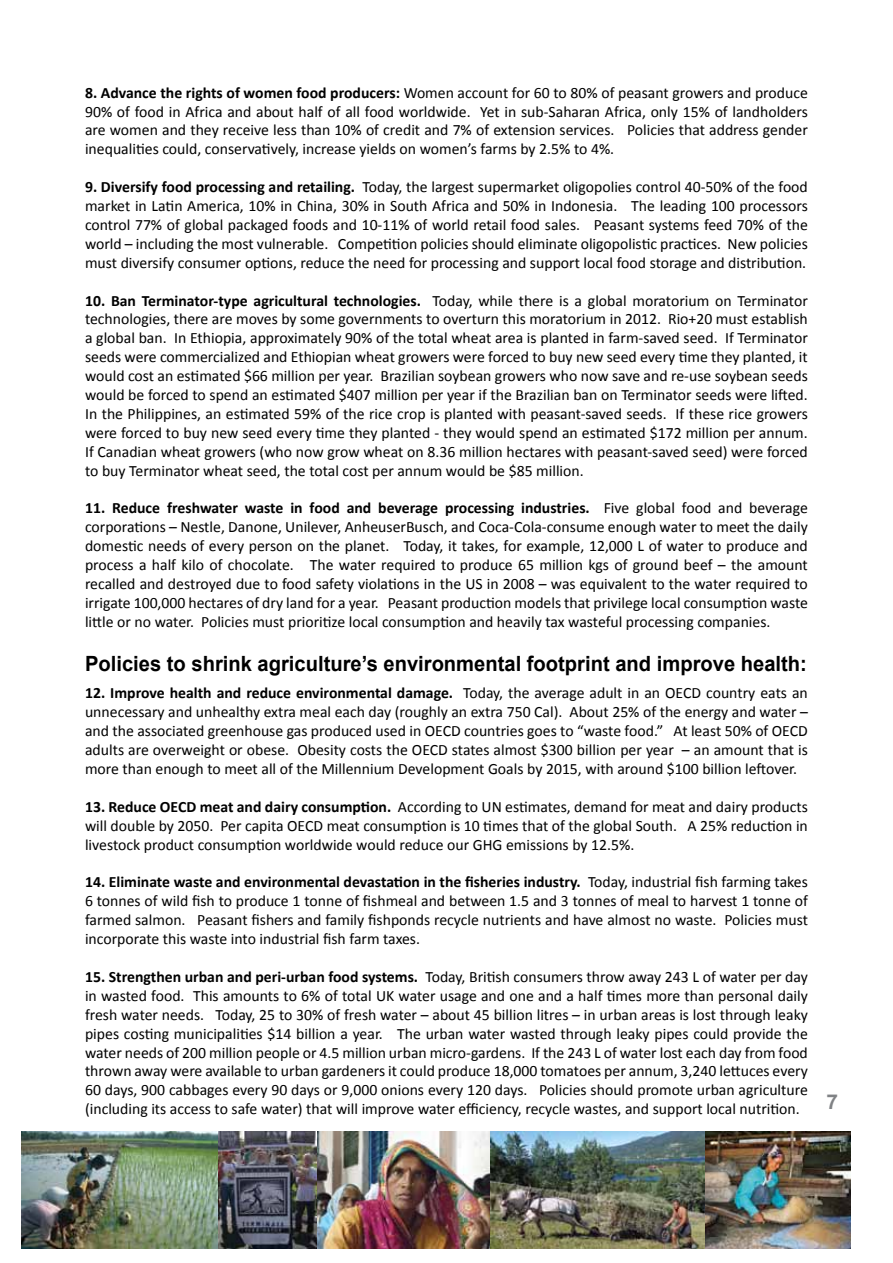
<style>
.page{position:relative;width:893px;height:1263px;background:#fff}
.page>*{position:absolute;margin:0;border:0;box-sizing:border-box;transform-origin:0 0}
.t1{font:700 21px "Arial";color:#000;scale:.96 1}
.t2{font:700 21px "Arial";color:#808285}
.t3{font:15.75px/18.9px "Calibri";color:#000;text-align:justify}
.s1{font-weight:700}
</style>
<div class="page">
<img style="left:21px;top:1131px;width:829px;height:117px">
<p class="t3" style="left:85px;top:83px;width:724px"><span class="s1">8. Advance the rights of women food producers:</span> Women account for 60 to 80% of peasant growers and produce 90% of food in Africa and about half of all food worldwide. Yet in sub-Saharan Africa, only 15% of landholders are women and they receive less than 10% of credit and 7% of extension services. Policies that address gender inequalities could, conservatively, increase yields on women’s farms by 2.5% to 4%.</p>
<p class="t3" style="left:85px;top:177px;width:724px"><span class="s1">9. Diversify food processing and retailing.</span> Today, the largest supermarket oligopolies control 40-50% of the food market in Latin America, 10% in China, 30% in South Africa and 50% in Indonesia. The leading 100 processors control 77% of global packaged foods and 10-11% of world retail food sales. Peasant systems feed 70% of the world – including the most vulnerable. Competition policies should eliminate oligopolistic practices. New policies must diversify consumer options, reduce the need for processing and support local food storage and distribution.</p>
<p class="t3" style="left:85px;top:291px;width:724px"><span class="s1">10. Ban Terminator-type agricultural technologies.</span> Today, while there is a global moratorium on Terminator technologies, there are moves by some governments to overturn this moratorium in 2012. Rio+20 must establish a global ban. In Ethiopia, approximately 90% of the total wheat area is planted in farm-saved seed. If Terminator seeds were commercialized and Ethiopian wheat growers were forced to buy new seed every time they planted, it would cost an estimated $66 million per year. Brazilian soybean growers who now save and re-use soybean seeds would be forced to spend an estimated $407 million per year if the Brazilian ban on Terminator seeds were lifted.<br>In the Philippines, an estimated 59% of the rice crop is planted with peasant-saved seeds. If these rice growers were forced to buy new seed every time they planted - they would spend an estimated $172 million per annum.<br>If Canadian wheat growers (who now grow wheat on 8.36 million hectares with peasant-saved seed) were forced to buy Terminator wheat seed, the total cost per annum would be $85 million.</p>
<p class="t3" style="left:85px;top:499px;width:724px"><span class="s1">11. Reduce freshwater waste in food and beverage processing industries.</span> Five global food and beverage corporations – Nestle, Danone, Unilever, AnheuserBusch, and Coca-Cola-consume enough water to meet the daily domestic needs of every person on the planet. Today, it takes, for example, 12,000 L of water to produce and process a half kilo of chocolate. The water required to produce 65 million kgs of ground beef – the amount recalled and destroyed due to food safety violations in the US in 2008 – was equivalent to the water required to irrigate 100,000 hectares of dry land for a year. Peasant production models that privilege local consumption waste little or no water. Policies must prioritize local consumption and heavily tax wasteful processing companies.</p>
<h1 class="t1" style="left:85px;top:650px;width:753px">Policies to shrink agriculture’s environmental footprint and improve health:</h1>
<p class="t3" style="left:85px;top:684px;width:724px"><span class="s1">12. Improve health and reduce environmental damage.</span> Today, the average adult in an OECD country eats an unnecessary and unhealthy extra meal each day (roughly an extra 750 Cal). About 25% of the energy and water – and the associated greenhouse gas produced used in OECD countries goes to “waste food.” At least 50% of OECD adults are overweight or obese. Obesity costs the OECD states almost $300 billion per year – an amount that is more than enough to meet all of the Millennium Development Goals by 2015, with around $100 billion leftover.</p>
<p class="t3" style="left:85px;top:797px;width:724px"><span class="s1">13. Reduce OECD meat and dairy consumption.</span> According to UN estimates, demand for meat and dairy products will double by 2050. Per capita OECD meat consumption is 10 times that of the global South. A 25% reduction in livestock product consumption worldwide would reduce our GHG emissions by 12.5%.</p>
<p class="t3" style="left:85px;top:873px;width:724px"><span class="s1">14. Eliminate waste and environmental devastation in the fisheries industry.</span> Today, industrial fish farming takes 6 tonnes of wild fish to produce 1 tonne of fishmeal and between 1.5 and 3 tonnes of meal to harvest 1 tonne of farmed salmon. Peasant fishers and family fishponds recycle nutrients and have almost no waste. Policies must incorporate this waste into industrial fish farm taxes.</p>
<p class="t3" style="left:85px;top:967px;width:724px"><span class="s1">15. Strengthen urban and peri-urban food systems.</span> Today, British consumers throw away 243 L of water per day in wasted food. This amounts to 6% of total UK water usage and one and a half times more than personal daily fresh water needs. Today, 25 to 30% of fresh water – about 45 billion litres – in urban areas is lost through leaky pipes costing municipalities $14 billion a year. The urban water wasted through leaky pipes could provide the water needs of 200 million people or 4.5 million urban micro-gardens. If the 243 L of water lost each day from food thrown away were available to urban gardeners it could produce 18,000 tomatoes per annum, 3,240 lettuces every 60 days, 900 cabbages every 90 days or 9,000 onions every 120 days. Policies should promote urban agriculture (including its access to safe water) that will improve water efficiency, recycle wastes, and support local nutrition.</p>
<h1 class="t2" style="left:826px;top:1088px;width:13px">7</h1>
</div>
